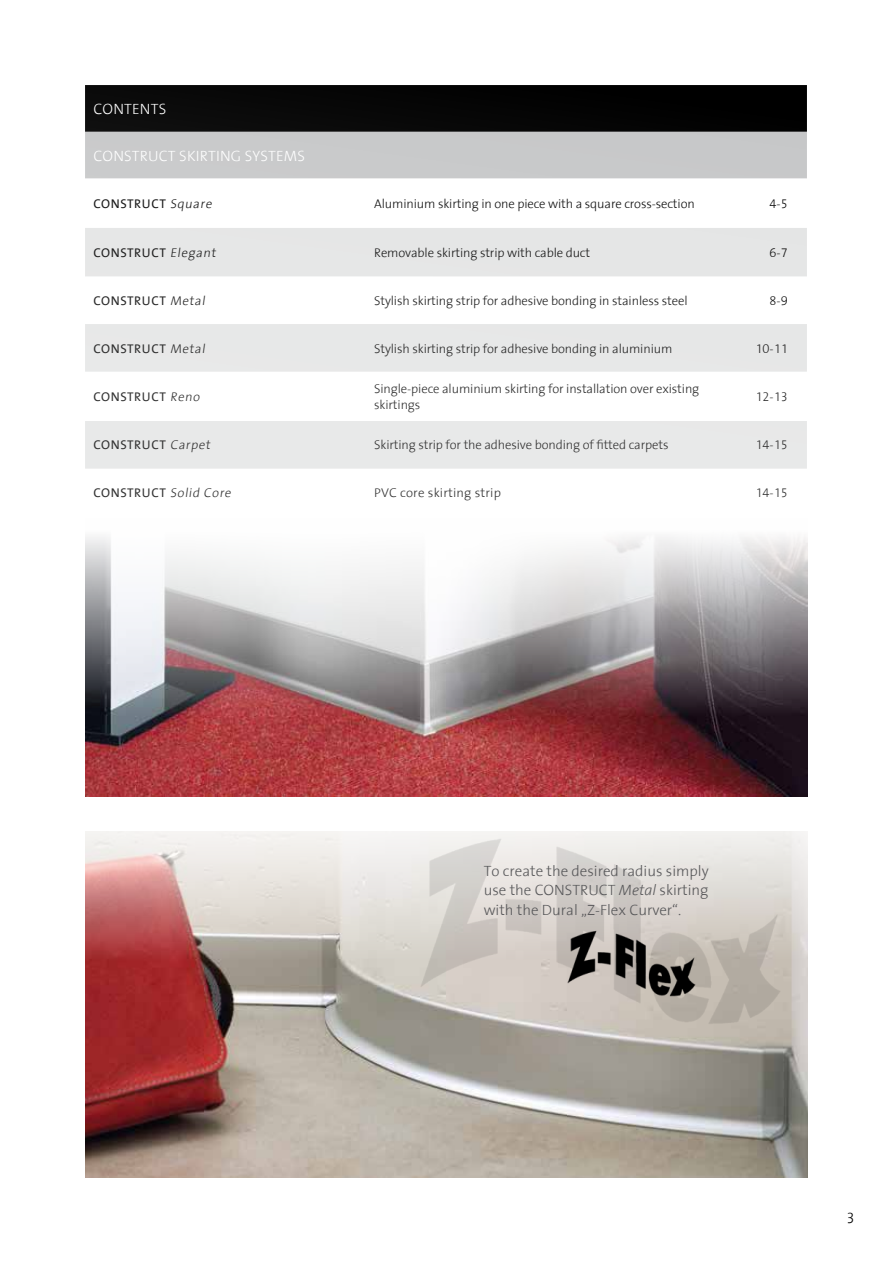
<style>
.page{position:relative;width:893px;height:1263px;background:#fff}
.page>*{position:absolute;margin:0;border:0;box-sizing:border-box;transform-origin:0 0}
.t1{font:300 15px/19.5px "Dural The Sans";color:#58585a;text-align:justify}
.t2{font:300 15px "Dural The Sans";letter-spacing:.01em;color:#fff}
.t3{font:300 15px "Dural The Sans";color:#000}
.t4{font:300 12.75px/16.5px "Dural The Sans";letter-spacing:-.01em;color:#000}
.t5{font:12.75px "Dural The Sans";letter-spacing:.05em;color:#000}
.t6{font:300 12.75px "Dural The Sans";letter-spacing:.01em;color:#000}
.s1{font-weight:300}
.s2{font-style:italic}
</style>
<div class="page">
<svg style="left:85px;top:85px;width:722px;height:94px;background:#686869"></svg>
<svg style="left:85px;top:228px;width:722px;height:241px;fill:#e8e9e9"></svg>
<img style="left:85px;top:831px;width:723px;height:347px">
<img style="left:410px;top:831px;width:380px;height:210px">
<img style="left:565px;top:926px;width:133px;height:76px">
<img style="left:85px;top:537px;width:723px;height:259px">
<p class="t2" style="left:94px;top:96px;width:74px">CONTENTS</p>
<p class="t2" style="left:94px;top:143px;width:213px">CONSTRUCT SKIRTING SYSTEMS</p>
<p class="t5" style="left:94px;top:193px;width:123px">CONSTRUCT <span class="s1">Square</span></p>
<p class="t4" style="left:374px;top:195px;width:322px">Aluminium skirting in one piece with a square cross-section</p>
<p class="t4" style="left:770px;top:195px;width:20px">4-5</p>
<p class="t5" style="left:94px;top:242px;width:127px">CONSTRUCT <span class="s1">Elegant</span></p>
<p class="t4" style="left:374px;top:244px;width:217px">Removable skirting strip with cable duct</p>
<p class="t4" style="left:770px;top:244px;width:20px">6-7</p>
<p class="t5" style="left:94px;top:290px;width:116px">CONSTRUCT <span class="s1">Metal</span></p>
<p class="t4" style="left:374px;top:292px;width:315px">Stylish skirting strip for adhesive bonding in stainless steel</p>
<p class="t4" style="left:770px;top:292px;width:20px">8-9</p>
<p class="t5" style="left:94px;top:338px;width:116px">CONSTRUCT <span class="s1">Metal</span></p>
<p class="t4" style="left:374px;top:339px;width:300px">Stylish skirting strip for adhesive bonding in aluminium</p>
<p class="t4" style="left:756px;top:339px;width:34px">10-11</p>
<p class="t5" style="left:94px;top:386px;width:110px">CONSTRUCT <span class="s1">Reno</span></p>
<p class="t4" style="left:374px;top:380px;width:327px">Single-piece aluminium skirting for installation over existing skirtings</p>
<p class="t4" style="left:756px;top:388px;width:34px">12-13</p>
<p class="t5" style="left:94px;top:434px;width:121px">CONSTRUCT <span class="s1">Carpet</span></p>
<p class="t4" style="left:374px;top:436px;width:296px">Skirting strip for the adhesive bonding of fitted carpets</p>
<p class="t4" style="left:756px;top:436px;width:34px">14-15</p>
<p class="t5" style="left:94px;top:482px;width:142px">CONSTRUCT <span class="s1">Solid Core</span></p>
<p class="t6" style="left:374px;top:482px;width:128px">PVC core skirting strip</p>
<p class="t4" style="left:756px;top:484px;width:34px">14-15</p>
<p class="t1" style="left:484px;top:860px;width:226px">To create the desired radius simply use the CONSTRUCT <span class="s2">Metal</span> skirting with the Dural „Z-Flex Curver“.</p>
<p class="t3" style="left:846px;top:1205px;width:10px">3</p>
</div>
